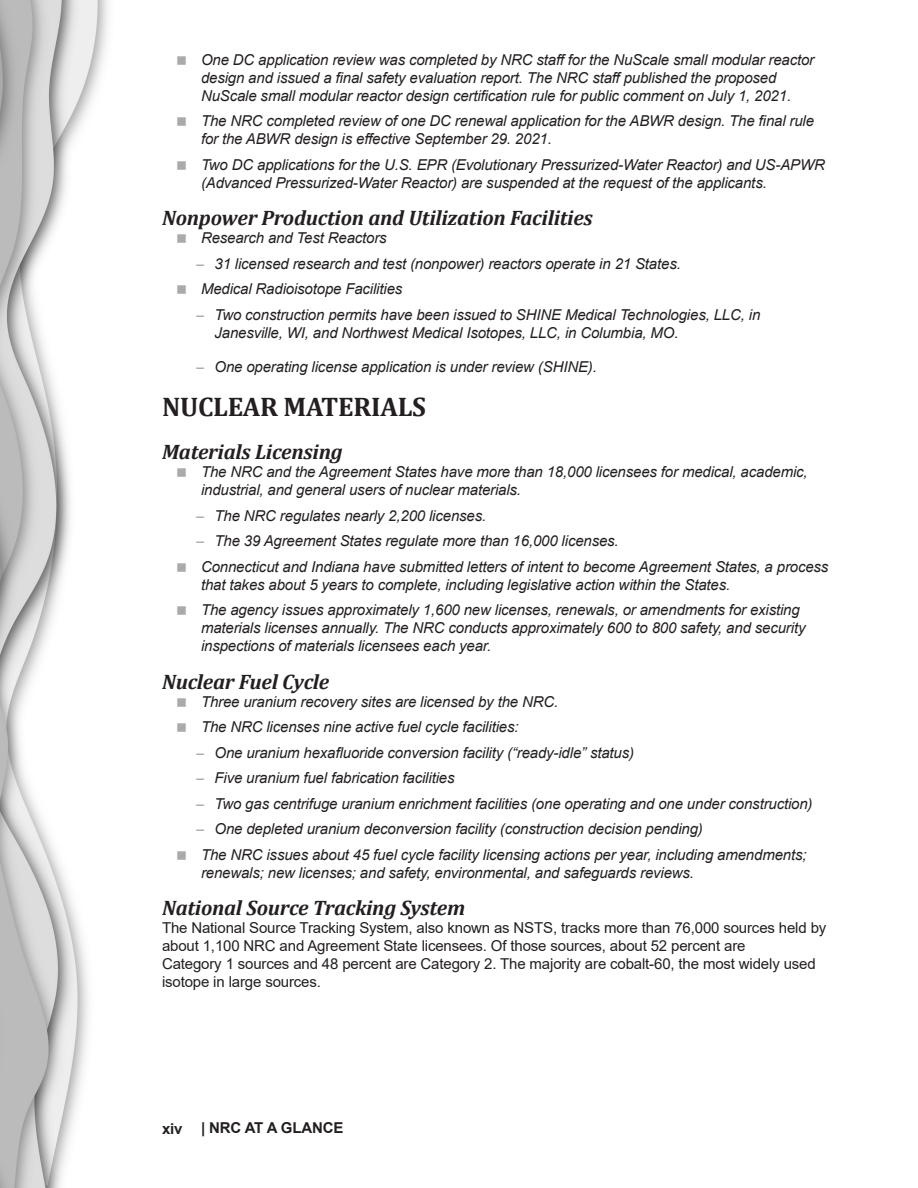
<style>
.page{position:relative;width:918px;height:1188px;background:#fff}
.page>*{position:absolute;margin:0;border:0;box-sizing:border-box;transform-origin:0 0}
.Header_1___Accomplis{font:700 27px "Cambria";letter-spacing:-.01em;color:#231f20}
.Heading_2_Glance{font:italic 700 21px "Cambria";letter-spacing:-.01em;color:#231f20}
.t1{font:italic 15px/18px "Arial";letter-spacing:-.01em;color:#231f20}
.t2{font:15px/18px "Arial";letter-spacing:-.01em;color:#231f20}
.t3{font:700 15px "Arial";letter-spacing:-.01em;color:#231f20}
.s1{font-weight:900;font-style:normal;color:#aaa}
</style>
<div class="page">
<img style="left:0;top:0;width:108px;height:1188px">
<p class="t1" style="left:201px;top:51px;width:615px">One DC application review was completed by NRC staff for the NuScale small modular reactor design and issued a final safety evaluation report. The NRC staff published the proposed<br>NuScale small modular reactor design certification rule for public comment on July 1, 2021.</p>
<p class="t1" style="left:201px;top:112px;width:615px">The NRC completed review of one DC renewal application for the ABWR design. The final rule for the ABWR design is effective September 29. 2021.</p>
<p class="t1" style="left:201px;top:156px;width:625px">Two DC applications for the U.S. EPR (Evolutionary Pressurized-Water Reactor) and US-APWR (Advanced Pressurized-Water Reactor) are suspended at the request of the applicants.</p>
<p class="Heading_2_Glance" style="left:162px;top:203px;width:432px">Nonpower Production and Utilization Facilities</p>
<p class="t1" style="left:201px;top:229px;width:187px">Research and Test Reactors</p>
<p class="t1" style="left:196px;top:255px;width:486px"><span class="s1">–</span> 31 licensed research and test (nonpower) reactors operate in 21 States.</p>
<p class="t1" style="left:201px;top:280px;width:203px">Medical Radioisotope Facilities</p>
<p class="t1" style="left:214px;top:306px;width:547px;text-indent:-18px"><span class="s1">–</span> Two construction permits have been issued to SHINE Medical Technologies, LLC, in<br>Janesville, WI, and Northwest Medical Isotopes, LLC, in Columbia, MO.</p>
<p class="t1" style="left:196px;top:358px;width:402px"><span class="s1">–</span> One operating license application is under review (SHINE).</p>
<p class="Header_1___Accomplis" style="left:162px;top:388px;width:266px">NUCLEAR MATERIALS</p>
<p class="Heading_2_Glance" style="left:162px;top:437px;width:182px">Materials Licensing</p>
<p class="t1" style="left:201px;top:463px;width:608px">The NRC and the Agreement States have more than 18,000 licensees for medical, academic, industrial, and general users of nuclear materials.</p>
<p class="t1" style="left:196px;top:507px;width:291px"><span class="s1">–</span> The NRC regulates nearly 2,200 licenses.</p>
<p class="t1" style="left:196px;top:532px;width:424px"><span class="s1">–</span> The 39 Agreement States regulate more than 16,000 licenses.</p>
<p class="t1" style="left:201px;top:558px;width:629px">Connecticut and Indiana have submitted letters of intent to become Agreement States, a process that takes about 5 years to complete, including legislative action within the States.</p>
<p class="t1" style="left:201px;top:601px;width:606px">The agency issues approximately 1,600 new licenses, renewals, or amendments for existing materials licenses annually. The NRC conducts approximately 600 to 800 safety, and security inspections of materials licensees each year.</p>
<p class="Heading_2_Glance" style="left:162px;top:667px;width:169px">Nuclear Fuel Cycle</p>
<p class="t1" style="left:201px;top:693px;width:359px">Three uranium recovery sites are licensed by the NRC.</p>
<p class="t1" style="left:201px;top:718px;width:319px">The NRC licenses nine active fuel cycle facilities:</p>
<p class="t1" style="left:196px;top:744px;width:439px"><span class="s1">–</span> One uranium hexafluoride conversion facility (“ready-idle” status)</p>
<p class="t1" style="left:196px;top:769px;width:260px"><span class="s1">–</span> Five uranium fuel fabrication facilities</p>
<p class="t1" style="left:196px;top:795px;width:618px"><span class="s1">–</span> Two gas centrifuge uranium enrichment facilities (one operating and one under construction)</p>
<p class="t1" style="left:196px;top:820px;width:508px"><span class="s1">–</span> One depleted uranium deconversion facility (construction decision pending)</p>
<p class="t1" style="left:201px;top:846px;width:607px">The NRC issues about 45 fuel cycle facility licensing actions per year, including amendments; renewals; new licenses; and safety, environmental, and safeguards reviews.</p>
<p class="Heading_2_Glance" style="left:162px;top:893px;width:305px">National Source Tracking System</p>
<p class="t2" style="left:162px;top:919px;width:666px">The National Source Tracking System, also known as NSTS, tracks more than 76,000 sources held by about 1,100 NRC and Agreement State licensees. Of those sources, about 52 percent are<br>Category 1 sources and 48 percent are Category 2. The majority are cobalt-60, the most widely used isotope in large sources.</p>
<p class="t3" style="left:162px;top:1118px;width:22px">xiv</p>
<p class="t3" style="left:201px;top:1117px;width:144px">| NRC AT A GLANCE</p>
</div>
